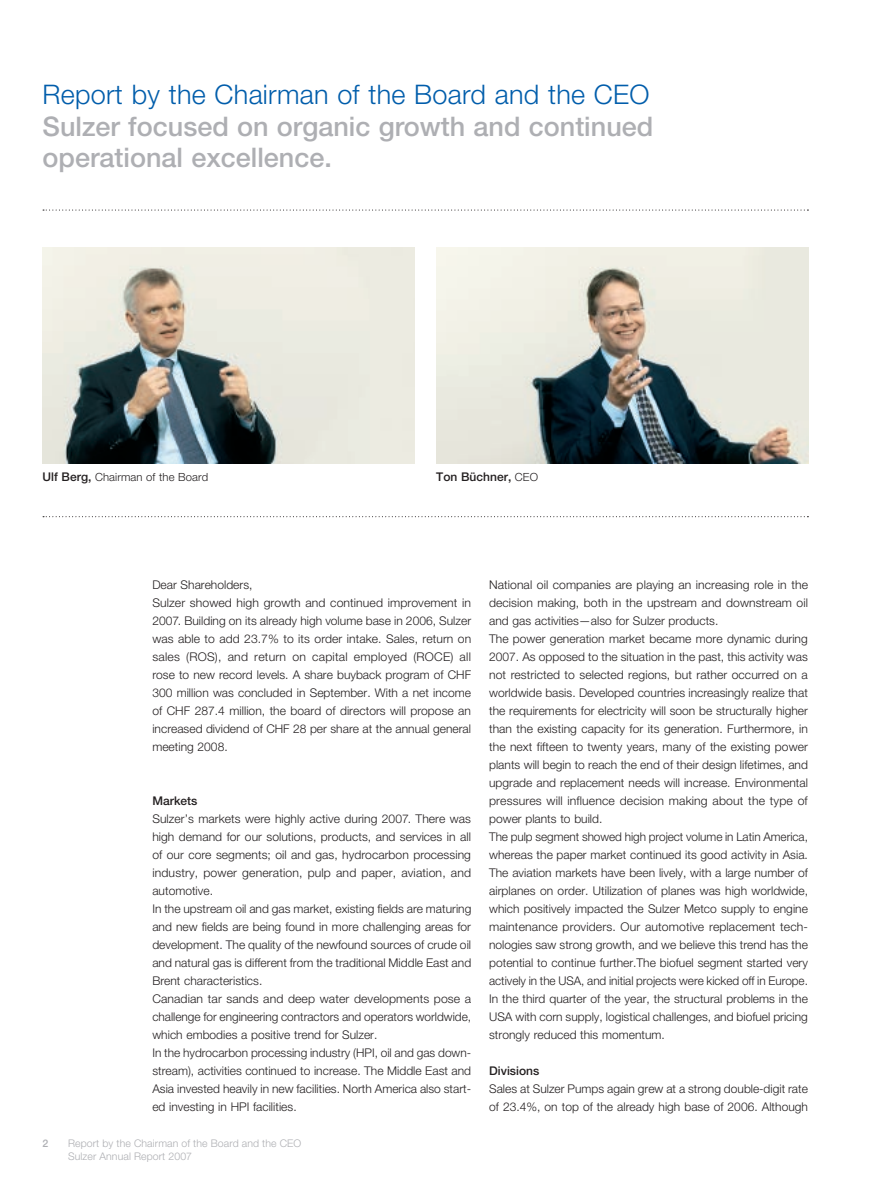
<style>
.page{position:relative;width:893px;height:1191px;background:#fff}
.page>*{position:absolute;margin:0;border:0;box-sizing:border-box;transform-origin:0 0}
.t1{font:500 27px/31.5px "Helvetica Neue LT Std";color:#aeafb3}
.t2{font:300 27px "Helvetica Neue LT Std";letter-spacing:.01em;color:#015dab}
.t3{font:300 12px/18px "Helvetica Neue LT Std";color:#231f20}
.t4{font:500 12px "Helvetica Neue LT Std";color:#231f20}
.t5{font:300 11.25px "Helvetica Neue LT Std";letter-spacing:.01em;color:#231f20}
.t6{font:300 10.5px "Helvetica Neue LT Std";letter-spacing:.01em;color:#aeafb3}
.s1{font-weight:500;font-size:12px}
.s2{font-weight:300;font-size:11.25px}
</style>
<div class="page">
<img style="left:436px;top:247px;width:372px;height:216px">
<img style="left:43px;top:247px;width:372px;height:216px">
<svg style="left:43px;top:209px;width:765px;height:2px"></svg>
<svg style="left:43px;top:516px;width:765px;height:1px"></svg>
<h1 class="t2" style="left:43px;top:78px;width:608px">Report by the Chairman of the Board and the CEO</h1>
<h1 class="t1" style="left:43px;top:110px;width:612px">Sulzer focused on organic growth and continued operational excellence.</h1>
<p class="t5" style="left:43px;top:470px;width:167px"><span class="s1">Ulf Berg,</span> Chairman of the Board</p>
<p class="t4" style="left:436px;top:470px;width:103px">Ton Büchner, <span class="s2">CEO</span></p>
<p class="t3" style="left:152px;top:576px;width:320px">Dear Shareholders,<br>Sulzer showed high growth and continued improvement in 2007. Building on its already high volume base in 2006, Sulzer was able to add 23.7% to its order intake. Sales, return on sales (ROS), and return on capital employed (ROCE) all rose to new record levels. A share buyback program of CHF 300 mil-lion was concluded in September. With a net income of CHF 287.4 million, the board of directors will propose an increased dividend of CHF 28 per share at the annual general meeting 2008.</p>
<p class="t4" style="left:152px;top:794px;width:47px">Markets</p>
<p class="t3" style="left:152px;top:810px;width:321px">Sulzer’s markets were highly active during 2007. There was high demand for our solutions, products, and services in all of our core segments; oil and gas, hydrocarbon processing industry, power generation, pulp and paper, aviation, and automotive.<br>In the upstream oil and gas market, existing fields are maturing and new fields are being found in more challenging areas for development. The quality of the newfound sources of crude oil and natural gas is different from the traditional Middle East and Brent characteristics.<br>Canadian tar sands and deep water developments pose a challenge for engineering contractors and operators worldwide, which embodies a positive trend for Sulzer.<br>In the hydrocarbon processing industry (HPI, oil and gas down&shy;stream), activities continued to increase. The Middle East and Asia invested heavily in new facilities. North America also start&shy;ed investing in HPI facilities.</p>
<p class="t6" style="left:68px;top:1137px;width:235px">Report by the Chairman of the Board and the CEO</p>
<p class="t6" style="left:68px;top:1150px;width:126px">Sulzer Annual Report 2007</p>
<p class="t3" style="left:489px;top:576px;width:320px">National oil companies are playing an increasing role in the decision making, both in the upstream and downstream oil and gas activities—also for Sulzer products.<br>The power generation market became more dynamic during 2007. As opposed to the situation in the past, this activity was not restricted to selected regions, but rather occurred on a worldwide basis. Developed countries increasingly realize that the requirements for electricity will soon be structurally higher than the existing capacity for its generation. Furthermore, in the next fifteen to twenty years, many of the existing power plants will begin to reach the end of their design lifetimes, and upgrade and replacement needs will increase. Environmental pressures will influence decision making about the type of power plants to build.<br>The pulp segment showed high project volume in Latin America, whereas the paper market continued its good activity in Asia.<br>The aviation markets have been lively, with a large number of airplanes on order. Utilization of planes was high worldwide, which positively impacted the Sulzer Metco supply to engine maintenance providers. Our automotive replacement tech&shy;nologies saw strong growth, and we believe this trend has the potential to continue further.The biofuel segment started very actively in the USA, and initial projects were kicked off in Europe.<br>In the third quarter of the year, the structural problems in the USA with corn supply, logistical challenges, and biofuel pricing strongly reduced this momentum.</p>
<p class="t4" style="left:489px;top:1064px;width:52px">Divisions</p>
<p class="t3" style="left:489px;top:1080px;width:320px">Sales at Sulzer Pumps again grew at a strong double-digit rate of 23.4%, on top of the already high base of 2006. Although</p>
</div>
